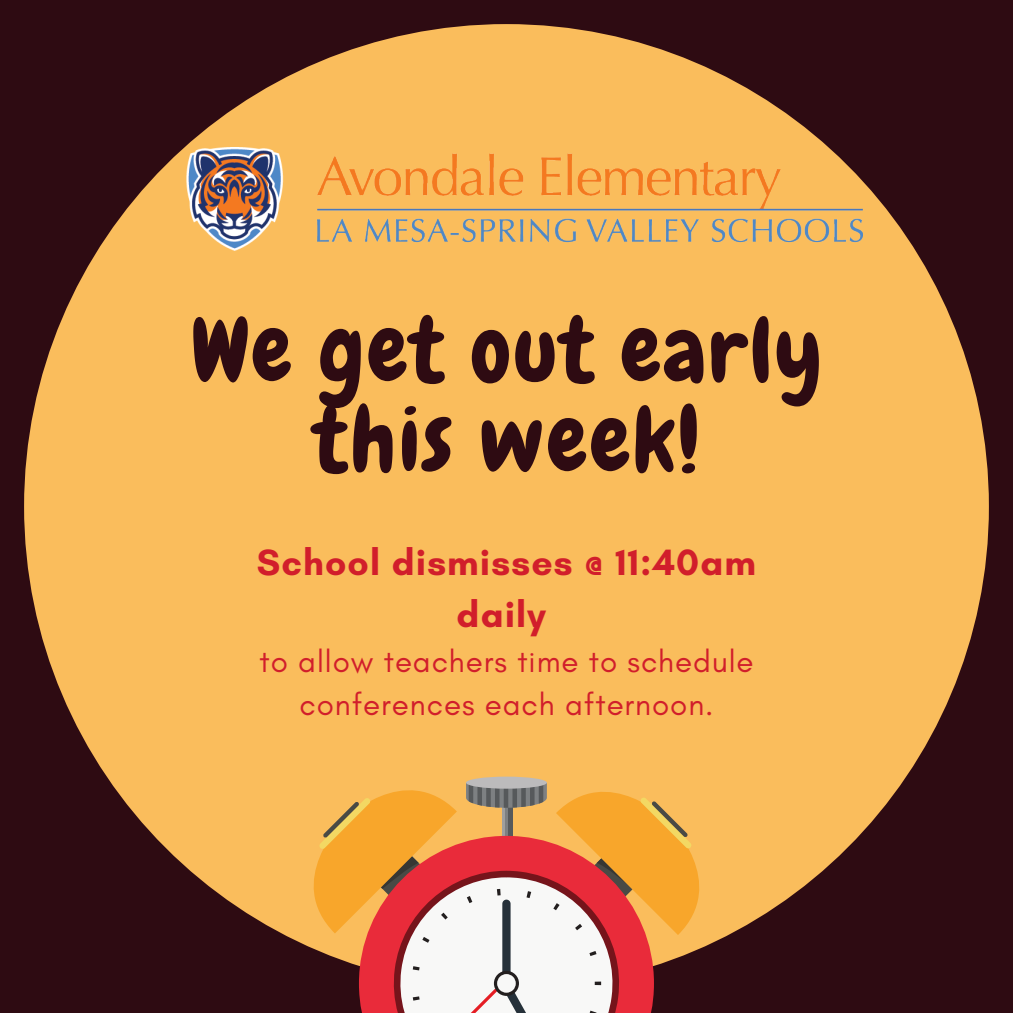
<style>
.page{position:relative;width:1013px;height:1013px;background:#fff}
.page>*{position:absolute;margin:0;border:0;box-sizing:border-box;transform-origin:0 0}
.t1{font:90px/90px "Chewy";letter-spacing:.03em;color:#2e0b12;text-align:center}
.t2{font:700 37.25px/51.9px "Glacial Indifference";letter-spacing:.03em;color:#d11e2b;text-align:center}
.t3{font:31.25px/42.9px "Glacial Indifference";letter-spacing:.03em;color:#d11e2b;text-align:center}
</style>
<div class="page">
<div style="left:0;top:0;width:1012px;height:1012px;background:#2e0b12"></div>
<div style="left:24px;top:24px;width:964px;height:964px;background:#fabd5c;border-radius:50%"></div>
<svg style="left:282px;top:776px;width:448px;height:236px"></svg>
<img style="left:187px;top:147px;width:676px;height:103px">
<p class="t1" style="left:191px;top:305px;width:632px">We get out early this week!</p>
<h1 class="t2" style="left:257px;top:535px;width:500px">School dismisses @ 11:40am daily</h1>
<p class="t3" style="left:259px;top:640px;width:495px">to allow teachers time to schedule conferences each afternoon.</p>
</div>
